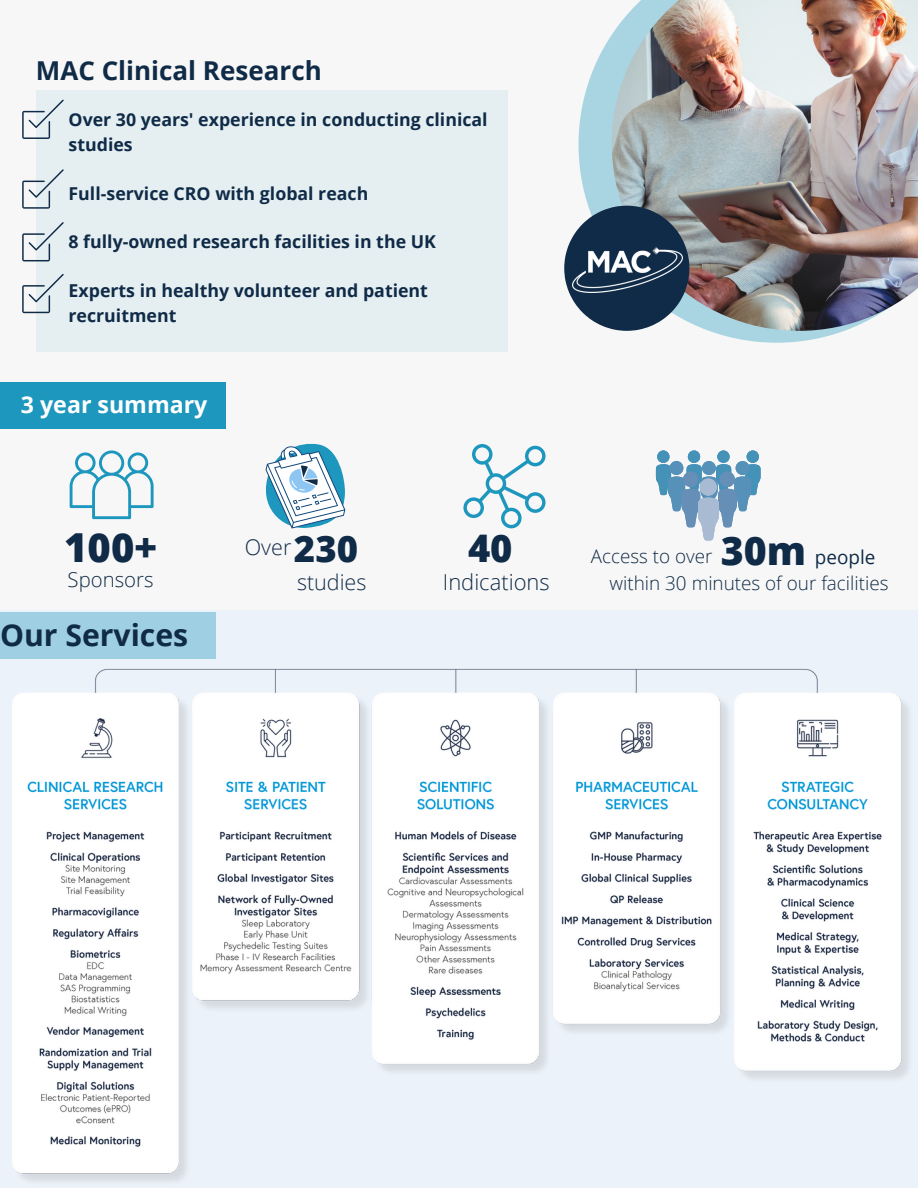
<style>
.page{position:relative;width:918px;height:1188px;background:#f7f7f7}
.page>*{position:absolute;margin:0;border:0;box-sizing:border-box;transform-origin:0 0}
.t1{font:800 39.9px "Open Sans";color:#102b47}
.t2{font:800 39.3px "Open Sans";color:#102b47}
.t3{font:800 37.95px "Open Sans";color:#102b47}
.t4{font:800 36.45px "Open Sans";color:#102b47}
.t5{font:700 30.15px "Open Sans";color:#102b47}
.t6{font:700 25.95px "Open Sans";color:#102b47}
.t7{font:700 23.25px "Open Sans";color:#fff}
.t8{font:300 21.9px "Open Sans";color:#102b47}
.t9{font:300 21.6px "Open Sans";color:#102b47}
.t10{font:300 20.4px "Open Sans";color:#102b47}
.t11{font:300 18.9px "Open Sans";color:#102b47}
.t12{font:18.9px "Open Sans";color:#102b47}
.t13{font:700 17.7px/24.5px "Open Sans";color:#102b47}
</style>
<div class="page">
<div style="left:37px;top:90px;width:471px;height:261px;background:#e5eff2"></div>
<svg style="left:22px;top:100px;width:42px;height:39px"></svg>
<svg style="left:22px;top:169px;width:42px;height:40px"></svg>
<svg style="left:22px;top:222px;width:42px;height:39px"></svg>
<svg style="left:22px;top:274px;width:42px;height:39px"></svg>
<svg style="left:463px;top:444px;width:83px;height:84px"></svg>
<svg style="left:70px;top:450px;width:84px;height:69px"></svg>
<svg style="left:265px;top:443px;width:80px;height:86px"></svg>
<svg style="left:656px;top:450px;width:105px;height:90px"></svg>
<div style="left:700px;top:478px;width:17px;height:18px;background:#a8bbd3;border-radius:50%"></div>
<svg style="left:579px;top:35px;width:264px;height:308px;fill:#a9d4e2"></svg>
<img style="left:612px;top:0;width:306px;height:331px">
<div style="left:0;top:382px;width:226px;height:47px;background:#1d97bd"></div>
<svg style="left:564px;top:206px;width:125px;height:125px"></svg>
<img style="left:573px;top:248px;width:109px;height:45px">
<img style="left:0;top:610px;width:918px;height:578px">
<p class="t6" style="left:36px;top:52px;width:287px">MAC Clinical Research</p>
<p class="t13" style="left:69px;top:107px;width:421px">Over 30 years' experience in conducting clinical studies</p>
<p class="t13" style="left:69px;top:181px;width:301px">Full-service CRO with global reach</p>
<p class="t13" style="left:69px;top:229px;width:369px">8 fully-owned research facilities in the UK</p>
<p class="t13" style="left:69px;top:278px;width:361px">Experts in healthy volunteer and patient recruitment</p>
<p class="t7" style="left:21px;top:388px;width:188px">3 year summary</p>
<p class="t1" style="left:64px;top:520px;width:94px">100+</p>
<p class="t9" style="left:245px;top:532px;width:48px">Over</p>
<p class="t3" style="left:468px;top:522px;width:46px">40</p>
<p class="t4" style="left:294px;top:523px;width:66px">230</p>
<p class="t10" style="left:68px;top:565px;width:87px">Sponsors</p>
<p class="t5" style="left:0;top:614px;width:190px">Our Services</p>
<p class="t9" style="left:297px;top:567px;width:71px">studies</p>
<p class="t8" style="left:443px;top:566px;width:108px">Indications</p>
<p class="t2" style="left:721px;top:523px;width:87px">30m</p>
<p class="t12" style="left:815px;top:544px;width:62px">people</p>
<p class="t11" style="left:591px;top:543px;width:123px">Access to over</p>
<p class="t11" style="left:610px;top:570px;width:280px">within 30 minutes of our facilities</p>
</div>
